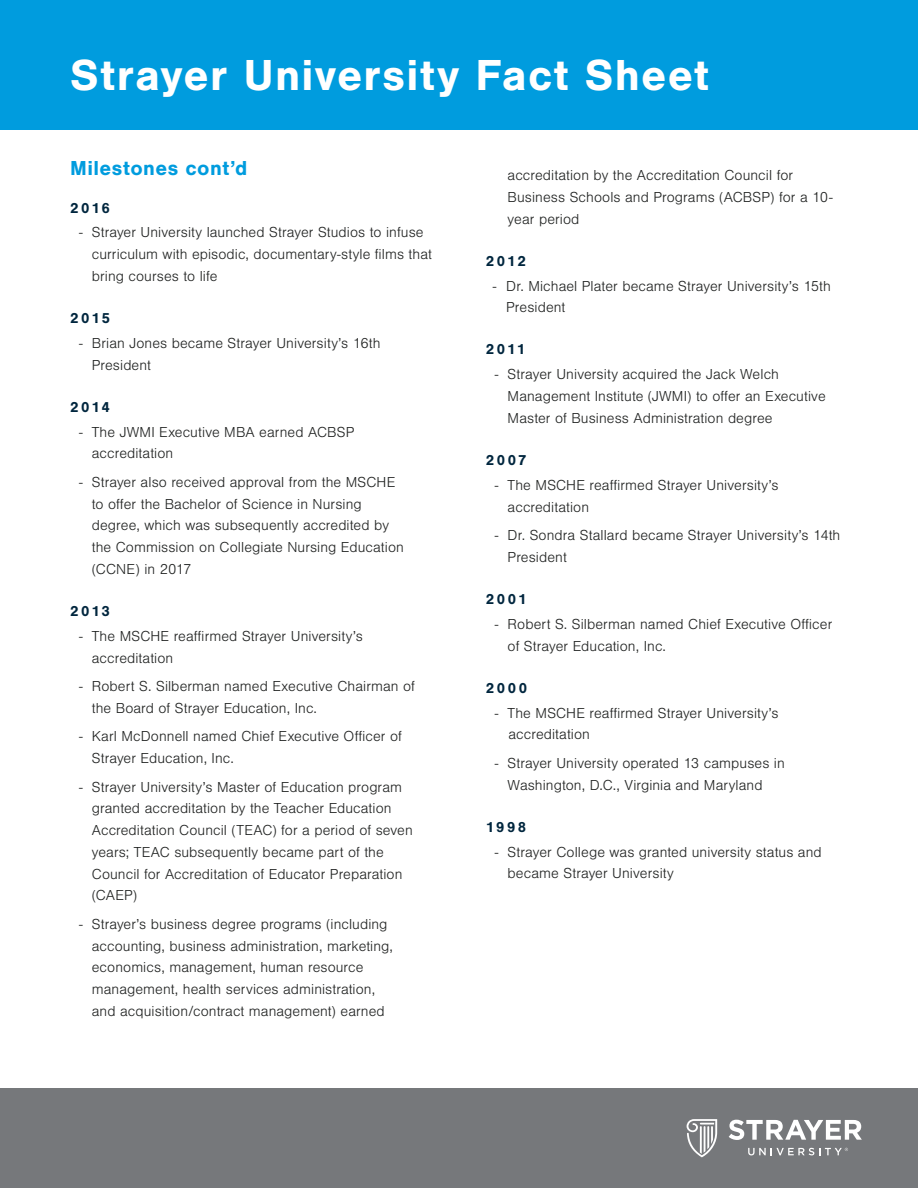
<style>
.page{position:relative;width:918px;height:1188px;background:#fff}
.page>*{position:absolute;margin:0;border:0;box-sizing:border-box;transform-origin:0 0}
.t1{font:700 45px "Nimbus San";letter-spacing:.025em;color:#fff}
.t2{font:700 21px "Nimbus San";letter-spacing:.02em;color:#009cde}
.t3{font:300 15px/21.8px "Nimbus San";letter-spacing:.005em;color:#212322}
.t4{font:700 15px "Nimbus San";letter-spacing:.145em;color:#00263e}
</style>
<div class="page">
<div style="left:0;top:0;width:918px;height:130px;background:#009cde"></div>
<div style="left:0;top:1089px;width:918px;height:99px;background:#76787b"></div>
<svg style="left:687px;top:1119px;width:30px;height:38px"></svg>
<svg style="left:729px;top:1120px;width:133px;height:20px"></svg>
<svg style="left:748px;top:1148px;width:100px;height:7px"></svg>
<h1 class="t1" style="left:70px;top:50px;width:640px">Strayer University Fact Sheet</h1>
<h2 class="t2" style="left:70px;top:156px;width:179px">Milestones cont’d</h2>
<p class="t4" style="left:70px;top:199px;width:41px">2016</p>
<p class="t3" style="left:92px;top:222px;width:342px;text-indent:-13px">- Strayer University launched Strayer Studios to infuse curriculum with episodic, documentary-style films that bring courses to life</p>
<p class="t4" style="left:70px;top:310px;width:41px">2015</p>
<p class="t3" style="left:92px;top:333px;width:290px;text-indent:-13px">- Brian Jones became Strayer University’s 16th<br>President</p>
<p class="t4" style="left:70px;top:398px;width:41px">2014</p>
<p class="t3" style="left:92px;top:421px;width:264px;text-indent:-13px">- The JWMI Executive MBA earned ACBSP accreditation</p>
<p class="t3" style="left:92px;top:472px;width:314px;text-indent:-13px">- Strayer also received approval from the MSCHE to offer the Bachelor of Science in Nursing degree, which was subsequently accredited by the Commission on Collegiate Nursing Education (CCNE) in 2017</p>
<p class="t4" style="left:70px;top:603px;width:41px">2013</p>
<p class="t3" style="left:92px;top:626px;width:272px;text-indent:-13px">- The MSCHE reaffirmed Strayer University’s accreditation</p>
<p class="t3" style="left:92px;top:676px;width:325px;text-indent:-13px">- Robert S. Silberman named Executive Chairman of the Board of Strayer Education, Inc.</p>
<p class="t3" style="left:92px;top:726px;width:312px;text-indent:-13px">- Karl McDonnell named Chief Executive Officer of<br>Strayer Education, Inc.</p>
<p class="t3" style="left:92px;top:776px;width:322px;text-indent:-13px">- Strayer University’s Master of Education program granted accreditation by the Teacher Education Accreditation Council (TEAC) for a period of seven years; TEAC subsequently became part of the Council for Accreditation of Educator Preparation (CAEP)</p>
<p class="t3" style="left:92px;top:914px;width:303px;text-indent:-13px">- Strayer’s business degree programs (including accounting, business administration, marketing, economics, management, human resource management, health services administration, and acquisition/contract management) earned</p>
<p class="t3" style="left:508px;top:165px;width:327px">accreditation by the Accreditation Council for<br>Business Schools and Programs (ACBSP) for a 10- year period</p>
<p class="t4" style="left:486px;top:252px;width:41px">2012</p>
<p class="t3" style="left:506px;top:275px;width:326px;text-indent:-14px">- Dr. Michael Plater became Strayer University’s 15th<br>President</p>
<p class="t4" style="left:486px;top:341px;width:41px">2011</p>
<p class="t3" style="left:508px;top:364px;width:320px;text-indent:-13px">- Strayer University acquired the Jack Welch<br>Management Institute (JWMI) to offer an Executive<br>Master of Business Administration degree</p>
<p class="t4" style="left:486px;top:452px;width:42px">2007</p>
<p class="t3" style="left:508px;top:475px;width:272px;text-indent:-13px">- The MSCHE reaffirmed Strayer University’s accreditation</p>
<p class="t3" style="left:508px;top:525px;width:334px;text-indent:-13px">- Dr. Sondra Stallard became Strayer University’s 14th<br>President</p>
<p class="t4" style="left:486px;top:591px;width:42px">2001</p>
<p class="t3" style="left:508px;top:614px;width:326px;text-indent:-13px">- Robert S. Silberman named Chief Executive Officer of Strayer Education, Inc.</p>
<p class="t4" style="left:486px;top:679px;width:43px">2000</p>
<p class="t3" style="left:508px;top:702px;width:272px;text-indent:-14px">- The MSCHE reaffirmed Strayer University’s accreditation</p>
<p class="t3" style="left:508px;top:753px;width:279px;text-indent:-13px">- Strayer University operated 13 campuses in<br>Washington, D.C., Virginia and Maryland</p>
<p class="t4" style="left:486px;top:818px;width:42px">1998</p>
<p class="t3" style="left:508px;top:841px;width:316px;text-indent:-13px">- Strayer College was granted university status and became Strayer University</p>
</div>
